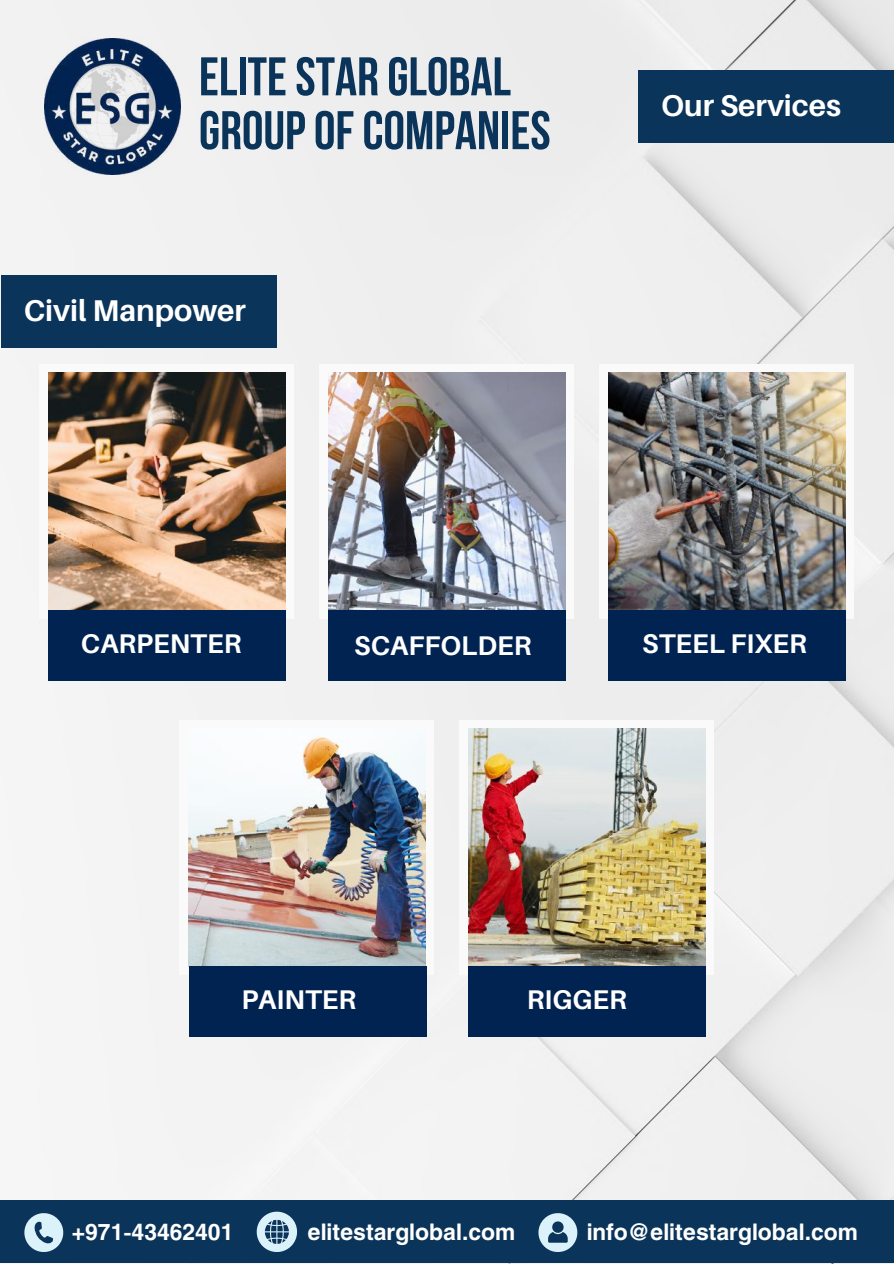
<style>
.page{position:relative;width:894px;height:1264px;background:#fff}
.page>*{position:absolute;margin:0;border:0;box-sizing:border-box;transform-origin:0 0}
.t1{font:700 54.3px/53.8px "Bebas Neue";color:#0a3459}
.t2{font:700 30px "Aileron";color:#fff}
.t3{font:700 27px "Aileron";color:#fff}
.t4{font:700 22.65px "Helios";color:#fff}
</style>
<div class="page">
<div style="left:0;top:0;width:893px;height:1263px;background:#f0f0f0"></div>
<div style="left:0;top:1200px;width:893px;height:62px;background:#0a3459"></div>
<svg style="left:24px;top:1213px;width:39px;height:38px"></svg>
<svg style="left:257px;top:1211px;width:40px;height:40px"></svg>
<svg style="left:538px;top:1213px;width:39px;height:38px"></svg>
<img style="left:44px;top:38px;width:137px;height:136px">
<div style="left:638px;top:70px;width:255px;height:72px;background:#0a3459"></div>
<div style="left:40px;top:364px;width:254px;height:254px;background:#fafafa"></div>
<div style="left:179px;top:720px;width:255px;height:254px;background:#fafafa"></div>
<div style="left:319px;top:364px;width:255px;height:254px;background:#fafafa"></div>
<div style="left:599px;top:364px;width:254px;height:254px;background:#fafafa"></div>
<div style="left:459px;top:720px;width:255px;height:254px;background:#fafafa"></div>
<img style="left:48px;top:373px;width:238px;height:237px">
<img style="left:188px;top:736px;width:237px;height:230px">
<img style="left:328px;top:373px;width:237px;height:237px">
<img style="left:608px;top:373px;width:237px;height:237px">
<img style="left:468px;top:728px;width:237px;height:237px">
<div style="left:48px;top:610px;width:238px;height:70px;background:#012352"></div>
<div style="left:328px;top:610px;width:237px;height:70px;background:#012352"></div>
<div style="left:608px;top:610px;width:237px;height:70px;background:#012352"></div>
<div style="left:468px;top:965px;width:237px;height:71px;background:#012352"></div>
<div style="left:189px;top:965px;width:237px;height:71px;background:#012352"></div>
<div style="left:1px;top:276px;width:276px;height:72px;background:#0a3459"></div>
<h1 class="t1" style="left:199px;top:55px;width:353px">ELITESTAR GLOBAL<br>GROUPOFCOMPANIES</h1>
<h2 class="t2" style="left:24px;top:292px;width:224px">Civil Manpower</h2>
<h2 class="t2" style="left:661px;top:87px;width:181px">Our Services</h2>
<p class="t3" style="left:81px;top:626px;width:162px">CARPENTER</p>
<p class="t3" style="left:354px;top:628px;width:179px">SCAFFOLDER</p>
<p class="t3" style="left:642px;top:626px;width:166px">STEEL FIXER</p>
<p class="t3" style="left:241px;top:982px;width:116px">PAINTER</p>
<p class="t3" style="left:527px;top:982px;width:101px">RIGGER</p>
<p class="t4" style="left:72px;top:1217px;width:163px">+971-43462401</p>
<p class="t4" style="left:307px;top:1217px;width:209px">elitestarglobal.com</p>
<p class="t4" style="left:586px;top:1217px;width:273px">info@elitestarglobal.com</p>
</div>
